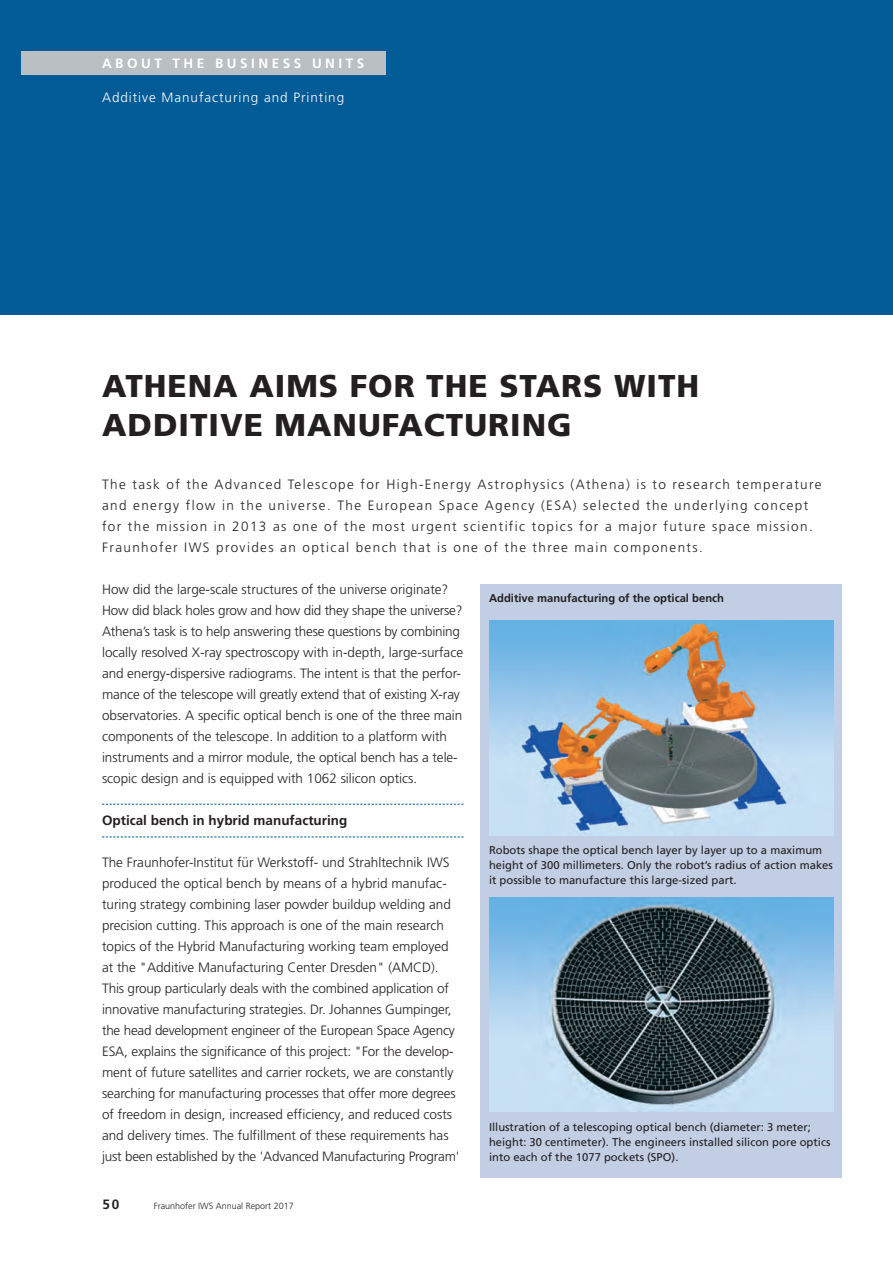
<style>
.page{position:relative;width:893px;height:1263px;background:#fff}
.page>*{position:absolute;margin:0;border:0;box-sizing:border-box;transform-origin:0 0}
.t1{font:900 31.5px/39px "Frutiger LT Com";letter-spacing:.03em;color:#231f20}
.t2{font:300 13.5px/21px "Frutiger LT Com";color:#231f20}
.t3{font:300 13.5px/21px "Frutiger LT Com";letter-spacing:.105em;color:#231f20}
.t4{font:700 13.5px "Frutiger LT Com";color:#231f20}
.t5{font:300 13.5px "Frutiger LT Com";letter-spacing:.07em;color:#fff}
.t6{font:700 13.5px "Frutiger LT Com";letter-spacing:.26em;color:#fff}
.t7{font:11.25px/15px "Frutiger LT Com";color:#231f20}
.t8{font:700 11.25px "Frutiger LT Com";color:#231f20}
.t9{font:300 9px "Frutiger LT Com";color:#231f20}
</style>
<div class="page">
<div style="left:0;top:0;width:893px;height:315px;background:#005b96"></div>
<div style="left:480px;top:585px;width:362px;height:593px;background:#c2cee3"></div>
<svg style="left:102px;top:836px;width:361px;height:1px"></svg>
<svg style="left:102px;top:804px;width:361px;height:1px"></svg>
<div style="left:21px;top:51px;width:365px;height:23px;background:#babfc3"></div>
<img style="left:489px;top:620px;width:344px;height:216px">
<img style="left:489px;top:897px;width:344px;height:215px">
<p class="t6" style="left:102px;top:55px;width:264px">ABOUT THE BUSINESS UNITS</p>
<p class="t5" style="left:102px;top:89px;width:244px">Additive Manufacturing and Printing</p>
<h1 class="t1" style="left:102px;top:366px;width:599px">ATHENA AIMS FOR THE STARS WITH<br>ADDITIVE MANUFACTURING</h1>
<p class="t3" style="left:102px;top:474px;width:721px">The task of the Advanced Telescope for High-Energy Astrophysics (Athena) is to research temperature and energy flow in the universe. The European Space Agency (ESA) selected the underlying concept for the mission in 2013 as one of the most urgent scientific topics for a major future space mission.<br>Fraunhofer IWS provides an optical bench that is one of the three main components.</p>
<p class="t2" style="left:102px;top:579px;width:363px">How did the large-scale structures of the universe originate?<br>How did black holes grow and how did they shape the universe?<br>Athena’s task is to help answering these questions by combining locally resolved X-ray spectroscopy with in-depth, large-surface and energy-dispersive radiograms. The intent is that the perfor&shy;mance of the telescope will greatly extend that of existing X-ray observatories. A specific optical bench is one of the three main components of the telescope. In addition to a platform with instruments and a mirror module, the optical bench has a tele&shy;scopic design and is equipped with 1062 silicon optics.</p>
<p class="t4" style="left:102px;top:813px;width:247px">Optical bench in hybrid manufacturing</p>
<p class="t2" style="left:102px;top:852px;width:359px">The Fraunhofer-Institut für Werkstoff- und Strahltechnik IWS produced the optical bench by means of a hybrid manufac&shy;turing strategy combining laser powder buildup welding and precision cutting. This approach is one of the main research topics of the Hybrid Manufacturing working team employed at the "Additive Manufacturing Center Dresden" (AMCD).<br>This group particularly deals with the combined application of innovative manufacturing strategies. Dr. Johannes Gumpinger, the head development engineer of the European Space Agency ESA, explains the significance of this project: "For the develop&shy;ment of future satellites and carrier rockets, we are constantly searching for manufacturing processes that offer more degrees of freedom in design, increased efficiency, and reduced costs and delivery times. The fulfillment of these requirements has just been established by the 'Advanced Manufacturing Program'</p>
<p class="t4" style="left:102px;top:1196px;width:18px">50</p>
<p class="t9" style="left:154px;top:1200px;width:142px">Fraunhofer IWS Annual Report 2017</p>
<p class="t8" style="left:489px;top:592px;width:237px">Additive manufacturing of the optical bench</p>
<p class="t7" style="left:489px;top:842px;width:345px">Robots shape the optical bench layer by layer up to a maximum height of 300 millimeters. Only the robot’s radius of action makes it possible to manufacture this large-sized part.</p>
<p class="t7" style="left:489px;top:1120px;width:343px">Illustration of a telescoping optical bench (diameter: 3 meter; height: 30 centimeter). The engineers installed silicon pore optics into each of the 1077 pockets (SPO).</p>
</div>
